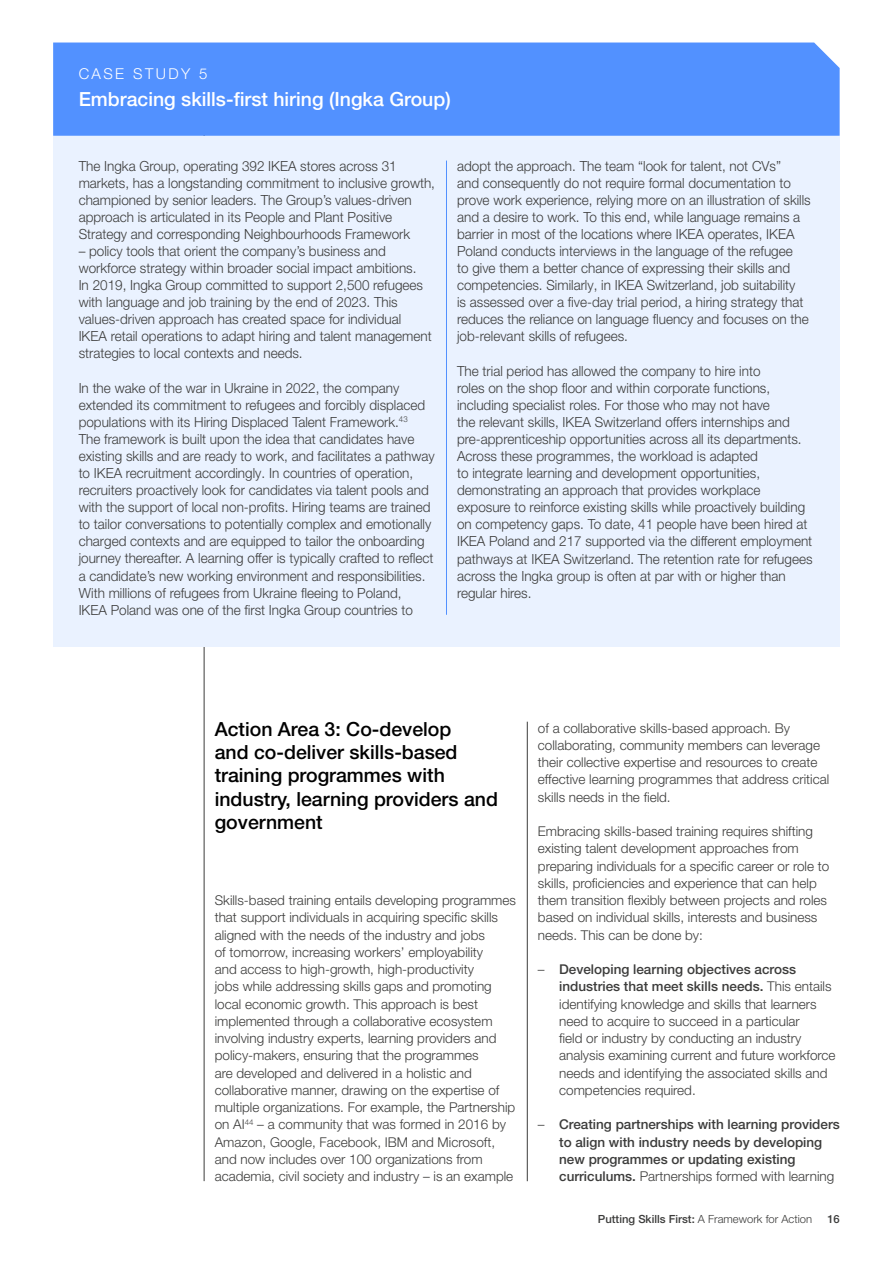
<style>
.page{position:relative;width:893px;height:1263px;background:#fff}
.page>*{position:absolute;margin:0;border:0;box-sizing:border-box;transform-origin:0 0}
.t1{font:500 19.5px/23.4px "Helvetica Neue LT Pro";color:#000}
.t2{font:500 19.5px "Helvetica Neue LT Pro";color:#fff}
.t3{font:300 15px "Helvetica Neue LT Pro";letter-spacing:.16em;color:#fff}
.t4{font:300 13.95px/17.1px "Helvetica Neue LT Pro";color:#3c3c3b}
.t5{font:300 13.5px/17.2px "Helvetica Neue LT Pro";color:#3c3c3b}
.t6{font:500 13.5px/17.2px "Helvetica Neue LT Pro";color:#3c3c3b}
.t7{font:500 11.25px "Helvetica Neue LT Pro";color:#3c3c3b}
.s1{font-weight:500}
.s2{font-weight:300}
</style>
<div class="page">
<hr style="left:204px;top:50px;width:1px;height:1131px;background:#3c3c3b">
<div style="left:53px;top:43px;width:787px;height:93px;background:#5291ff"></div>
<hr style="left:527px;top:722px;width:1px;height:459px;background:#3c3c3b">
<div style="left:53px;top:136px;width:787px;height:510px;background:#eaf2ff"></div>
<hr style="left:446px;top:161px;width:1px;height:454px;background:#5291ff">
<p class="t3" style="left:79px;top:64px;width:130px">CASE STUDY 5</p>
<h1 class="t2" style="left:79px;top:88px;width:374px">Embracing skills-first hiring (Ingka Group)</h1>
<p class="t4" style="left:79px;top:157px;width:358px">The Ingka Group, operating 392 IKEA stores across 31 markets, has a longstanding commitment to inclusive growth, championed by senior leaders. The Group’s values-driven approach is articulated in its People and Plant Positive Strategy and corresponding Neighbourhoods Framework</p>
<p class="t4" style="left:79px;top:242px;width:355px">– policy tools that orient the company’s business and workforce strategy within broader social impact ambitions.<br>In 2019, Ingka Group committed to support 2,500 refugees with language and job training by the end of 2023. This values-driven approach has created space for individual IKEA retail operations to adapt hiring and talent management strategies to local contexts and needs.</p>
<p class="t4" style="left:79px;top:379px;width:358px">In the wake of the war in Ukraine in 2022, the company extended its commitment to refugees and forcibly displaced populations with its Hiring Displaced Talent Framework.<sup>43<br></sup>The framework is built upon the idea that candidates have existing skills and are ready to work, and facilitates a pathway to IKEA recruitment accordingly. In countries of operation, recruiters proactively look for candidates via talent pools and with the support of local non-profits. Hiring teams are trained to tailor conversations to potentially complex and emotionally charged contexts and are equipped to tailor the onboarding journey thereafter. A learning offer is typically crafted to reflect a candidate’s new working environment and responsibilities.<br>With millions of refugees from Ukraine fleeing to Poland,<br>IKEA Poland was one of the first Ingka Group countries to</p>
<p class="t4" style="left:457px;top:157px;width:355px">adopt the approach. The team “look for talent, not CVs”<br>and consequently do not require formal documentation to prove work experience, relying more on an illustration of skills and a desire to work. To this end, while language remains a barrier in most of the locations where IKEA operates, IKEA Poland conducts interviews in the language of the refugee<br>to give them a better chance of expressing their skills and competencies. Similarly, in IKEA Switzerland, job suitability<br>is assessed over a five-day trial period, a hiring strategy that reduces the reliance on language fluency and focuses on the job-relevant skills of refugees.</p>
<p class="t4" style="left:457px;top:362px;width:357px">The trial period has allowed the company to hire into<br>roles on the shop floor and within corporate functions, including specialist roles. For those who may not have<br>the relevant skills, IKEA Switzerland offers internships and pre-apprenticeship opportunities across all its departments.<br>Across these programmes, the workload is adapted<br>to integrate learning and development opportunities, demonstrating an approach that provides workplace exposure to reinforce existing skills while proactively building on competency gaps. To date, 41 people have been hired at IKEA Poland and 217 supported via the different employment pathways at IKEA Switzerland. The retention rate for refugees across the Ingka group is often at par with or higher than regular hires.</p>
<h1 class="t1" style="left:215px;top:717px;width:285px">Action Area 3: Co-develop<br>and co-deliver skills-based training programmes with industry, learning providers and government</h1>
<p class="t5" style="left:215px;top:891px;width:303px">Skills-based training entails developing programmes that support individuals in acquiring specific skills aligned with the needs of the industry and jobs<br>of tomorrow, increasing workers’ employability<br>and access to high-growth, high-productivity<br>jobs while addressing skills gaps and promoting local economic growth. This approach is best implemented through a collaborative ecosystem involving industry experts, learning providers and policy-makers, ensuring that the programmes<br>are developed and delivered in a holistic and collaborative manner, drawing on the expertise of multiple organizations. For example, the Partnership on AI<sup>44</sup> – a community that was formed in 2016 by Amazon, Google, Facebook, IBM and Microsoft, and now includes over 100 organizations from academia, civil society and industry – is an example</p>
<p class="t5" style="left:538px;top:719px;width:293px">of a collaborative skills-based approach. By collaborating, community members can leverage their collective expertise and resources to create effective learning programmes that address critical skills needs in the field.</p>
<p class="t5" style="left:538px;top:822px;width:293px">Embracing skills-based training requires shifting existing talent development approaches from preparing individuals for a specific career or role to skills, proficiencies and experience that can help them transition flexibly between projects and roles based on individual skills, interests and business needs. This can be done by:</p>
<p class="t5" style="left:559px;top:960px;width:278px;text-indent:-21px">– <span class="s1">Developing learning objectives across industries that meet skills needs.</span> This entails identifying knowledge and skills that learners need to acquire to succeed in a particular<br>field or industry by conducting an industry analysis examining current and future workforce needs and identifying the associated skills and competencies required.</p>
<p class="t6" style="left:559px;top:1116px;width:282px;text-indent:-21px"><span class="s2">–</span> Creating partnerships with learning providers to align with industry needs by developing new programmes or updating existing curriculums. <span class="s2">Partnerships formed with learning</span></p>
<p class="t7" style="left:598px;top:1212px;width:216px">Putting Skills First: <span class="s2">A Framework for Action</span></p>
<p class="t7" style="left:827px;top:1212px;width:14px">16</p>
</div>
